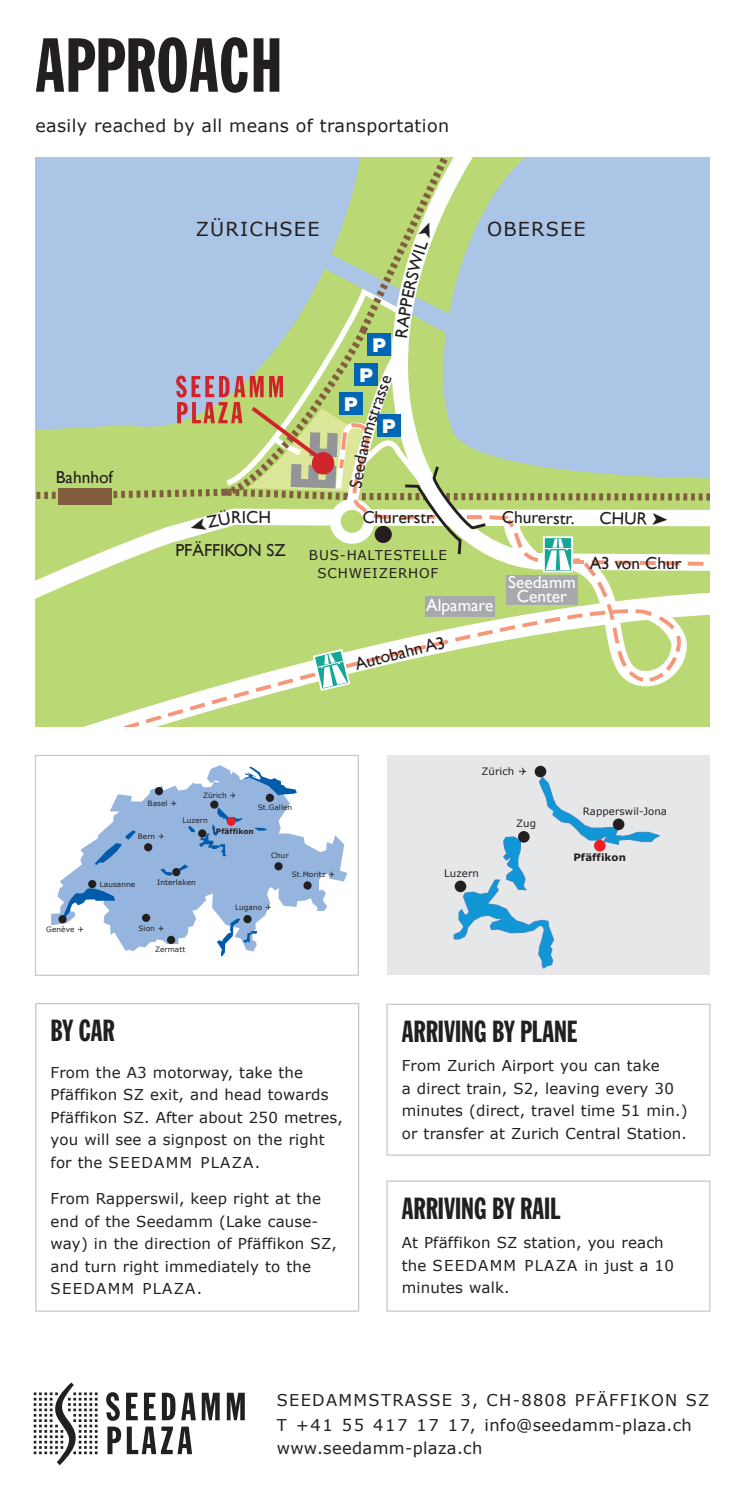
<style>
.page{position:relative;width:745px;height:1489px;background:#fff}
.page>*{position:absolute;margin:0;border:0;box-sizing:border-box;transform-origin:0 0}
.t1{font:75px "Franklin Gothic Extra Cond";letter-spacing:.01em;color:#231f20}
.t2{font:30px "Franklin Gothic Extra Cond";color:#231f20}
.t3{font:19.25px "Verdana";letter-spacing:.06em;color:#231f20}
.t4{font:900 19px "Helvetica Neue LT Std";color:#fff}
.t5{font:17.5px "Verdana";letter-spacing:.02em;color:#231f20}
.t6{font:17.25px "Gill Sans";color:#231f20}
.t7{font:17.25px/13.5px "Gill Sans";color:#fff;text-align:center}
.t8{font:16.25px/25px "Verdana";letter-spacing:.075em;color:#231f20}
.t9{font:16.25px "Verdana";letter-spacing:.02em;color:#231f20}
.t10{font:15px/22.5px "Verdana";letter-spacing:.01em;color:#231f20}
.t11{font:13.5px/17.2px "Verdana";letter-spacing:.06em;color:#231f20;text-align:center}
.t12{font:10.25px "Verdana";letter-spacing:.01em;color:#231f20}
.t13{font:700 10.25px "Verdana";letter-spacing:.01em;color:#231f20}
.t14{font:7.25px "Verdana";letter-spacing:.01em;color:#231f20}
.t15{font:700 7.25px "Verdana";letter-spacing:.01em;color:#231f20}
</style>
<div class="page">
<svg style="left:34px;top:1382px;width:210px;height:82px"></svg>
<div style="left:386px;top:1003px;width:324px;height:152px;border:1px solid #c7c8ca"></div>
<div style="left:386px;top:1180px;width:324px;height:131px;border:1px solid #c7c8ca"></div>
<div style="left:35px;top:1002px;width:324px;height:309px;border:1px solid #c7c8ca"></div>
<svg style="left:35px;top:691px;width:646px;height:35px;background:#c2db82"></svg>
<svg style="left:51px;top:765px;width:297px;height:187px"></svg>
<svg style="left:63px;top:888px;width:52px;height:28px"></svg>
<svg style="left:160px;top:864px;width:28px;height:11px"></svg>
<svg style="left:94px;top:830px;width:42px;height:34px"></svg>
<svg style="left:188px;top:807px;width:54px;height:49px;background:#84a9d6"></svg>
<svg style="left:254px;top:827px;width:13px;height:3px"></svg>
<svg style="left:217px;top:918px;width:40px;height:38px"></svg>
<svg style="left:244px;top:766px;width:52px;height:29px"></svg>
<div style="left:142px;top:913px;width:8px;height:8px;background:#231f20;border-radius:50%"></div>
<div style="left:167px;top:935px;width:8px;height:8px;background:#231f20;border-radius:50%"></div>
<div style="left:172px;top:868px;width:8px;height:8px;background:#231f20;border-radius:50%"></div>
<div style="left:243px;top:915px;width:8px;height:8px;background:#231f20;border-radius:50%"></div>
<div style="left:274px;top:862px;width:8px;height:8px;background:#231f20;border-radius:50%"></div>
<svg style="left:265px;top:793px;width:9px;height:9px"></svg>
<div style="left:210px;top:800px;width:8px;height:8px;background:#231f20;border-radius:50%"></div>
<div style="left:198px;top:829px;width:8px;height:8px;background:#231f20;border-radius:50%"></div>
<div style="left:144px;top:843px;width:8px;height:8px;background:#231f20;border-radius:50%"></div>
<div style="left:155px;top:787px;width:8px;height:8px;background:#231f20;border-radius:50%"></div>
<div style="left:58px;top:915px;width:9px;height:8px;background:#231f20;border-radius:50%"></div>
<div style="left:88px;top:880px;width:8px;height:8px;background:#231f20;border-radius:50%"></div>
<div style="left:303px;top:881px;width:8px;height:8px;background:#231f20;border-radius:50%"></div>
<div style="left:226px;top:817px;width:9px;height:8px;background:#ee1d23;border-radius:50%"></div>
<div style="left:35px;top:754px;width:323px;height:221px;border:1px solid #c7c8ca"></div>
<div style="left:386px;top:755px;width:323px;height:220px;background:#e6e7e9"></div>
<svg style="left:171px;top:800px;width:5px;height:5px"></svg>
<svg style="left:230px;top:792px;width:5px;height:6px"></svg>
<svg style="left:159px;top:833px;width:5px;height:5px"></svg>
<svg style="left:78px;top:926px;width:5px;height:5px"></svg>
<svg style="left:158px;top:925px;width:6px;height:6px"></svg>
<svg style="left:329px;top:871px;width:5px;height:6px"></svg>
<svg style="left:265px;top:904px;width:6px;height:6px"></svg>
<svg style="left:453px;top:767px;width:207px;height:201px"></svg>
<svg style="left:35px;top:158px;width:674px;height:533px;background:#b8ceb1"></svg>
<h1 class="t1" style="left:35px;top:25px;width:248px">APPROACH</h1>
<p class="t5" style="left:35px;top:114px;width:415px">easily reached by all means of transportation</p>
<p class="t3" style="left:196px;top:215px;width:125px">ZÜRICHSEE</p>
<p class="t3" style="left:487px;top:215px;width:100px">OBERSEE</p>
<p class="t4" style="left:372px;top:333px;width:15px">P</p>
<p class="t4" style="left:359px;top:363px;width:15px">P</p>
<p class="t6" style="left:362px;top:411px;width:43px;rotate:-70deg">trasse</p>
<p class="t4" style="left:344px;top:392px;width:15px">P</p>
<p class="t6" style="left:56px;top:467px;width:59px">Bahnhof</p>
<p class="t4" style="left:382px;top:414px;width:15px">P</p>
<p class="t6" style="left:362px;top:506px;width:74px;rotate:1deg">Churerstr.</p>
<p class="t6" style="left:501px;top:507px;width:74px;rotate:1deg">Churerstr.</p>
<p class="t6" style="left:231px;top:507px;width:41px">RICH</p>
<p class="t6" style="left:599px;top:508px;width:14px">C</p>
<p class="t6" style="left:175px;top:540px;width:112px">PFÄFFIKON SZ</p>
<p class="t11" style="left:309px;top:546px;width:139px">BUS-HALTESTELLE<br>SCHWEIZERHOF</p>
<p class="t7" style="left:426px;top:598px;width:69px">Alpamare</p>
<p class="t6" style="left:352px;top:654px;width:94px;rotate:-14deg">Autobahn A3</p>
<p class="t7" style="left:508px;top:575px;width:69px">Seedamm<br>Center</p>
<p class="t6" style="left:589px;top:553px;width:93px">A3 von Chur</p>
<p class="t14" style="left:147px;top:797px;width:21px">Basel</p>
<p class="t14" style="left:138px;top:831px;width:19px">Bern</p>
<p class="t14" style="left:203px;top:790px;width:25px">Zürich</p>
<p class="t14" style="left:182px;top:815px;width:27px">Luzern</p>
<p class="t14" style="left:258px;top:802px;width:36px">St.Gallen</p>
<p class="t15" style="left:216px;top:826px;width:39px">Pfäffikon</p>
<p class="t14" style="left:271px;top:849px;width:19px">Chur</p>
<p class="t12" style="left:481px;top:764px;width:34px">Zürich</p>
<p class="t12" style="left:515px;top:816px;width:21px">Zug</p>
<p class="t12" style="left:582px;top:804px;width:86px">Rapperswil-Jona</p>
<p class="t13" style="left:573px;top:850px;width:54px">Pfäffikon</p>
<p class="t14" style="left:100px;top:879px;width:37px">Lausanne</p>
<p class="t14" style="left:157px;top:877px;width:40px">Interlaken</p>
<p class="t14" style="left:46px;top:924px;width:30px">Genève</p>
<p class="t14" style="left:138px;top:923px;width:18px">Sion</p>
<p class="t14" style="left:155px;top:944px;width:32px">Zermatt</p>
<p class="t14" style="left:235px;top:902px;width:29px">Lugano</p>
<p class="t14" style="left:292px;top:869px;width:35px">St.Moritz</p>
<h2 class="t2" style="left:51px;top:1014px;width:66px">BY CAR</h2>
<p class="t10" style="left:51px;top:1060px;width:294px">From the A3 motorway, take the<br>Pfäffikon SZ exit, and head towards<br>Pfäffikon SZ. After about 250 metres, you will see a signpost on the right for the SEEDAMM PLAZA.</p>
<p class="t10" style="left:51px;top:1187px;width:287px">From Rapperswil, keep right at the end of the Seedamm (Lake cause&shy;way) in the direction of Pfäffikon SZ, and turn right immediately to the<br>SEEDAMM PLAZA.</p>
<p class="t12" style="left:444px;top:866px;width:36px">Luzern</p>
<h2 class="t2" style="left:401px;top:1014px;width:177px">ARRIVING BY PLANE</h2>
<p class="t10" style="left:401px;top:1054px;width:287px">From Zurich Airport you can take<br>a direct train, S2, leaving every 30 minutes (direct, travel time 51 min.) or transfer at Zurich Central Station.</p>
<h2 class="t2" style="left:401px;top:1191px;width:160px">ARRIVING BY RAIL</h2>
<p class="t10" style="left:401px;top:1231px;width:273px">At Pfäffikon SZ station, you reach the SEEDAMM PLAZA in just a 10 minutes walk.</p>
<p class="t8" style="left:276px;top:1387px;width:434px">SEEDAMMSTRASSE 3, CH-8808 PFÄFFIKON SZ<br>T +41 55 417 17 17, info@seedamm-plaza.ch</p>
<p class="t9" style="left:276px;top:1436px;width:207px">www.seedamm-plaza.ch</p>
</div>
